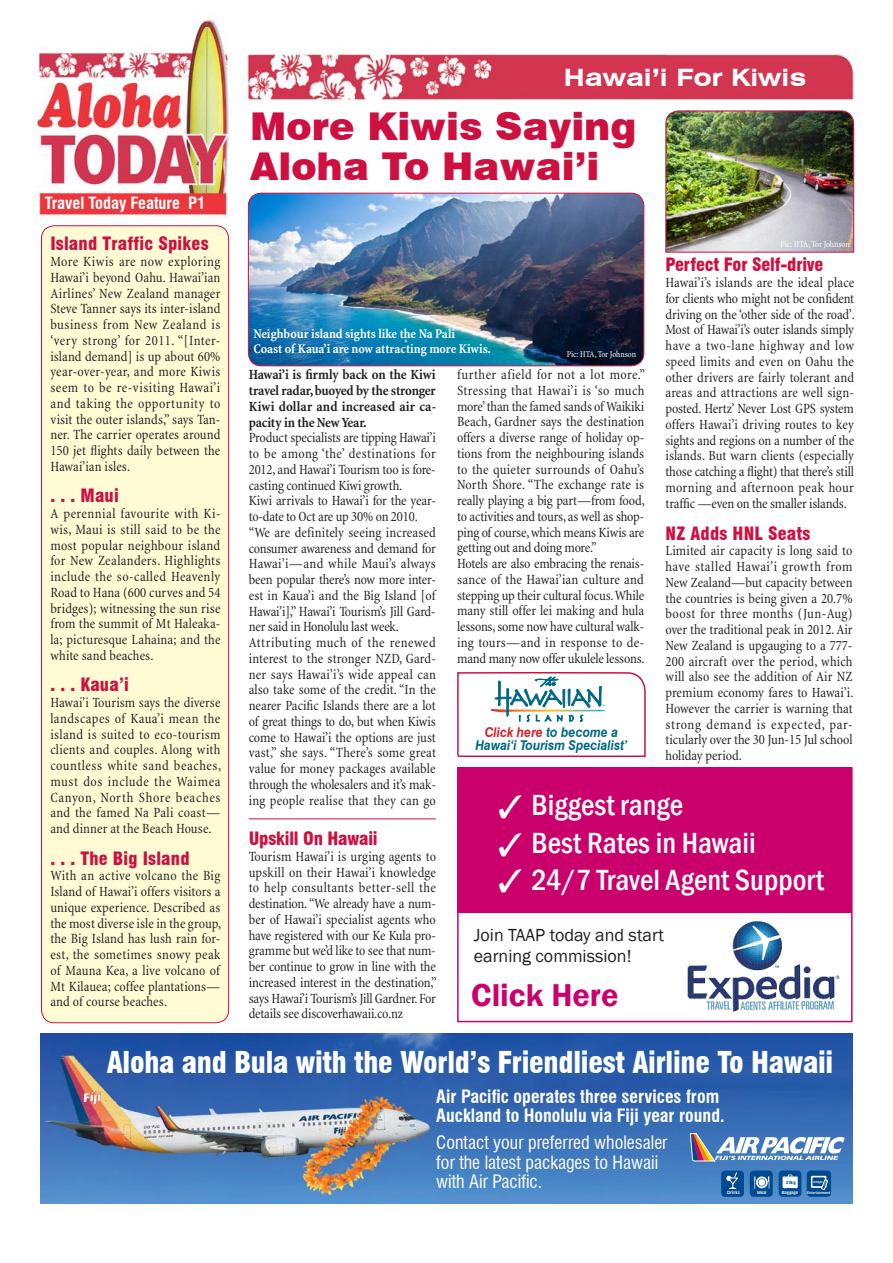
<style>
.page{position:relative;width:893px;height:1263px;background:#fff}
.page>*{position:absolute;margin:0;border:0;box-sizing:border-box;transform-origin:0 0}
.t1{font:900 38.4px/39.9px "Swiss 721 BT";color:#ce1041}
.t2{font:600 32.55px "Franklin Gothic";color:#ca006c}
.t3{font:500 condensed 30px/37.2px "Franklin Gothic";color:#fff}
.t4{font:900 condensed 29.4px "Swiss 721 BT";letter-spacing:-.01em;color:#fff}
.t5{font:700 expanded 24px "Swiss 721 BT";color:#fff}
.t6{font:condensed 18px/19.5px "Swiss 721 BT";color:#fff}
.t7{font:700 condensed 18px/19.5px "Swiss 721 BT";color:#fff}
.t8{font:900 condensed 18px "Swiss 721 BT";letter-spacing:.01em;color:#ce1041}
.t9{font:18px/21px "Franklin Gothic";color:#231f20}
.t10{font:900 condensed 18px "Swiss 721 BT";letter-spacing:-.01em;color:#ce1041}
.t11{font:700 condensed 16.5px "Swiss 721 BT";color:#fff}
.t12{font:condensed 14.25px/15.8px "Minion";letter-spacing:-.005em;color:#231f20;text-align:justify}
.t13{font:700 condensed 14.25px/15.8px "Minion";color:#231f20;text-align:justify}
.t14{font:700 condensed 13.5px/15px "Minion";letter-spacing:-.005em;color:#fff}
.t15{font:italic 700 13.5px/13.5px "Swiss 721 BT";color:#006884;text-align:center;scale:.9 1}
.t16{font:condensed 9px "Minion";letter-spacing:-.01em;color:#fff}
.t17{font:500 4.2px "Air Pacifc";letter-spacing:-.035em;color:#fff}
.t18{font:700 4.05px "Air Pacific";color:#004a90}
.t19{font:500 3.45px "Air Pacifc";letter-spacing:-.025em;color:#fff}
.t20{font:700 2.7px "Air Pacific";color:#fff}
.s1{color:#d2232a}
</style>
<div class="page">
<img style="left:33px;top:18px;width:824px;height:199px">
<img style="left:665px;top:110px;width:189px;height:143px">
<div style="left:42px;top:226px;width:187px;height:797px;background:#fffcd5;border-radius:13px"></div>
<div style="left:41px;top:225px;width:188px;height:798px;border:1px solid #ce1041;border-radius:13px"></div>
<svg style="left:457px;top:767px;width:396px;height:255px;fill:#ca006c"></svg>
<img style="left:680px;top:918px;width:164px;height:96px">
<svg style="left:457px;top:672px;width:189px;height:85px"></svg>
<img style="left:248px;top:193px;width:396px;height:173px">
<div style="left:248px;top:193px;width:396px;height:173px;border:1px solid #ce1041;border-radius:13px"></div>
<img style="left:41px;top:1034px;width:812px;height:169px">
<svg style="left:690px;top:1133px;width:155px;height:28px"></svg>
<div style="left:750px;top:1170px;width:23px;height:27px;background:#004a90;border-radius:4px"></div>
<svg style="left:754px;top:1176px;width:15px;height:12px"></svg>
<div style="left:807px;top:1170px;width:24px;height:27px;background:#004a90;border-radius:4px"></div>
<svg style="left:811px;top:1176px;width:17px;height:13px"></svg>
<div style="left:721px;top:1170px;width:23px;height:27px;background:#004a90;border-radius:4px"></div>
<svg style="left:726px;top:1172px;width:12px;height:17px"></svg>
<div style="left:779px;top:1170px;width:22px;height:27px;background:#004a90;border-radius:4px"></div>
<svg style="left:782px;top:1174px;width:16px;height:14px"></svg>
<hr style="left:249px;top:818px;width:187px;height:1px;background:#ce1041">
<svg style="left:499px;top:832px;width:22px;height:61px"></svg>
<h3 class="t5" style="left:564px;top:63px;width:244px">Hawai’i For Kiwis</h3>
<p class="t11" style="left:45px;top:193px;width:162px">Travel Today Feature P1</p>
<p class="t8" style="left:50px;top:233px;width:160px">Island Traffic Spikes</p>
<p class="t12" style="left:50px;top:254px;width:172px">More Kiwis are now exploring Hawai’i beyond Oahu. Hawai’ian Airlines’ New Zealand manager Steve Tanner says its inter-island business from New Zealand is ‘very strong’ for 2011. “[Inter&shy;island demand] is up about 60% year-over-year, and more Kiwis seem to be re-visiting Hawai’i and taking the opportunity to visit the outer islands,” says Tan&shy;ner. The carrier operates around 150 jet flights daily between the Hawai’ian isles.</p>
<p class="t8" style="left:50px;top:485px;width:70px">. . . Maui</p>
<p class="t12" style="left:50px;top:506px;width:172px">A perennial favourite with Ki&shy;wis, Maui is still said to be the most popular neighbour island for New Zealanders. Highlights include the so-called Heavenly Road to Hana (600 curves and 54 bridges); witnessing the sun rise from the summit of Mt Haleaka&shy;la; picturesque Lahaina; and the white sand beaches.</p>
<p class="t8" style="left:50px;top:674px;width:80px">. . . Kaua’i</p>
<p class="t12" style="left:50px;top:695px;width:172px">Hawai’i Tourism says the diverse landscapes of Kaua’i mean the island is suited to eco-tourism clients and couples. Along with countless white sand beaches, must dos include the Waimea Canyon, North Shore beaches and the famed Na Pali coast— and dinner at the Beach House.</p>
<p class="t8" style="left:50px;top:847px;width:141px">. . . The Big Island</p>
<p class="t12" style="left:50px;top:868px;width:172px">With an active volcano the Big Island of Hawai’i offers visitors a unique experience. Described as the most diverse isle in the group, the Big Island has lush rain for&shy;est, the sometimes snowy peak of Mauna Kea, a live volcano of Mt Kilauea; coffee plantations— and of course beaches.</p>
<h1 class="t1" style="left:250px;top:106px;width:388px">More Kiwis Saying<br>Aloha To Hawai’i</h1>
<p class="t16" style="left:780px;top:239px;width:71px">Pic: HTA, Tor Johnson</p>
<p class="t10" style="left:665px;top:254px;width:160px">Perfect For Self-drive</p>
<p class="t12" style="left:665px;top:275px;width:191px">Hawai’i’s islands are the ideal place for clients who might not be confident driving on the ‘other side of the road’.<br>Most of Hawai’i’s outer islands simply have a two-lane highway and low speed limits and even on Oahu the other drivers are fairly tolerant and areas and attractions are well sign&shy;posted. Hertz’ Never Lost GPS system offers Hawai’i driving routes to key sights and regions on a number of the islands. But warn clients (especially those catching a flight) that there’s still morning and afternoon peak hour traffic —even on the smaller islands.</p>
<p class="t14" style="left:253px;top:326px;width:239px">Neighbour island sights like the Na Pali<br>Coast of Kaua’i are now attracting more Kiwis.</p>
<p class="t16" style="left:567px;top:350px;width:71px">Pic: HTA, Tor Johnson</p>
<p class="t12" style="left:457px;top:367px;width:190px;text-align:left">further afield for not a lot more.” Stressing that Hawai’i is ‘so much more’ than the famed sands of Waikiki Beach, Gardner says the destination offers a diverse range of holiday op&shy;tions from the neighbouring islands to the quieter surrounds of Oahu’s North Shore. “The exchange rate is really playing a big part—from food, to activities and tours, as well as shop&shy;ping of course, which means Kiwis are getting out and doing more.”<br>Hotels are also embracing the renais&shy;sance of the Hawai’ian culture and stepping up their cultural focus. While many still offer lei making and hula lessons, some now have cultural walk&shy;ing tours—and in response to de&shy;mand many now offer ukulele lessons.</p>
<p class="t13" style="left:249px;top:367px;width:189px">Hawai’i is firmly back on the Kiwi travel radar, buoyed by the stronger Kiwi dollar and increased air ca&shy;pacity in the New Year.</p>
<p class="t12" style="left:249px;top:430px;width:189px;text-align:left">Product specialists are tipping Hawai’i to be among ‘the’ destinations for 2012, and Hawai’i Tourism too is fore&shy;casting continued Kiwi growth.<br>Kiwi arrivals to Hawai’i for the year&shy;to-date to Oct are up 30% on 2010. “We are definitely seeing increased consumer awareness and demand for Hawai’i—and while Maui’s always been popular there’s now more inter&shy;est in Kaua’i and the Big Island [of Hawai’i],” Hawai’i Tourism’s Jill Gard&shy;ner said in Honolulu last week.<br>Attributing much of the renewed interest to the stronger NZD, Gard&shy;ner says Hawai’i’s wide appeal can also take some of the credit. “In the nearer Pacific Islands there are a lot of great things to do, but when Kiwis come to Hawai’i the options are just vast,” she says. “There’s some great value for money packages available through the wholesalers and it’s mak&shy;ing people realise that they can go</p>
<p class="t8" style="left:665px;top:522px;width:146px">NZ Adds HNL Seats</p>
<p class="t12" style="left:665px;top:543px;width:190px">Limited air capacity is long said to have stalled Hawai’i growth from New Zealand—but capacity between the countries is being given a 20.7% boost for three months (Jun-Aug) over the traditional peak in 2012. Air New Zealand is upgauging to a 777- 200 aircraft over the period, which will also see the addition of Air NZ premium economy fares to Hawai’i.<br>However the carrier is warning that strong demand is expected, par&shy;ticularly over the 30 Jun-15 Jul school holiday period.</p>
<p class="t15" style="left:475px;top:725px;width:170px"><span class="s1">Click here</span> to become a<br>Hawai‘i Tourism Specialist’</p>
<h3 class="t3" style="left:498px;top:786px;width:186px">✓ Biggest range</h3>
<h3 class="t3" style="left:532px;top:824px;width:294px">Best Rates in Hawaii<br>24/7 Travel Agent Support</h3>
<p class="t10" style="left:249px;top:828px;width:130px">Upskill On Hawaii</p>
<p class="t12" style="left:249px;top:849px;width:190px">Tourism Hawai’i is urging agents to upskill on their Hawai’i knowledge to help consultants better-sell the destination. “We already have a num&shy;ber of Hawai’i specialist agents who have registered with our Ke Kula pro&shy;gramme but we’d like to see that num&shy;ber continue to grow in line with the increased interest in the destination,” says Hawai’i Tourism’s Jill Gardner. For details see discoverhawaii.co.nz</p>
<p class="t9" style="left:474px;top:925px;width:192px">Join TAAP today and start earning commission!</p>
<h2 class="t2" style="left:471px;top:975px;width:149px">Click Here</h2>
<h3 class="t4" style="left:107px;top:1044px;width:728px">Aloha and Bula with the World’s Friendliest Airline To Hawaii</h3>
<p class="t7" style="left:436px;top:1086px;width:290px">Air Pacific operates three services from<br>Auckland to Honolulu via Fiji year round.</p>
<p class="t6" style="left:436px;top:1133px;width:233px">Contact your preferred wholesaler for the latest packages to Hawaii with Air Pacific.</p>
<p class="t18" style="left:786px;top:1180px;width:12px">23kg</p>
<p class="t20" style="left:813px;top:1180px;width:11px">Inflight</p>
<p class="t17" style="left:727px;top:1190px;width:14px">Drinks</p>
<p class="t17" style="left:782px;top:1190px;width:18px">Baggage</p>
<p class="t19" style="left:807px;top:1190px;width:25px">Entertainment</p>
<p class="t17" style="left:757px;top:1190px;width:11px">Meal</p>
</div>
